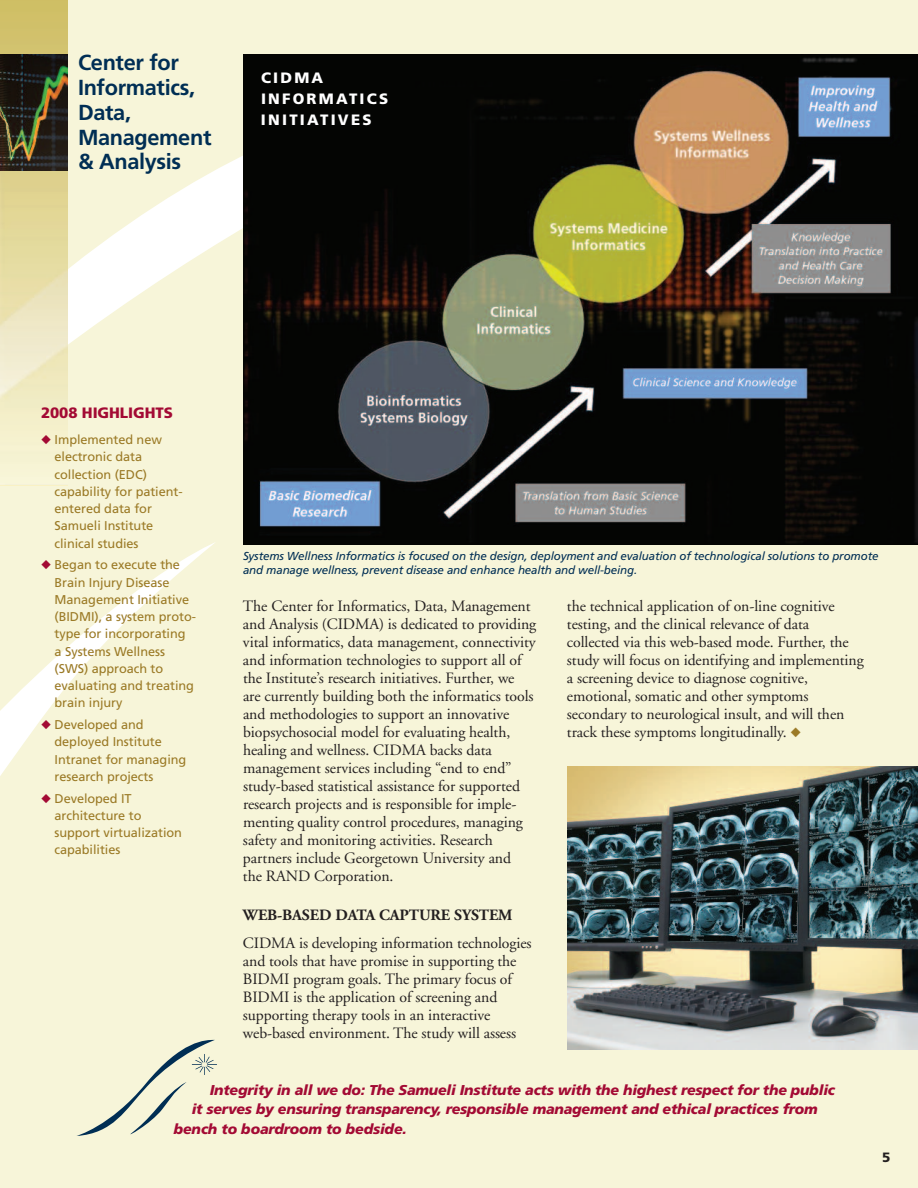
<style>
.page{position:relative;width:918px;height:1188px;background:#f7f5d9}
.page>*{position:absolute;margin:0;border:0;box-sizing:border-box;transform-origin:0 0}
.t1{font:700 21.75px/24.8px "Frutiger";letter-spacing:-.015em;color:#002e54}
.t2{font:15.75px/18px "Adobe Garamond";letter-spacing:-.005em;color:#231f20}
.t3{font:700 15.75px "Adobe Garamond";letter-spacing:-.005em;color:#231f20}
.t4{font:900 15px/21px "Frutiger";letter-spacing:.15em;color:#fff}
.t5{font:900 15px "Frutiger";letter-spacing:-.005em;color:#a30a34}
.t6{font:italic 900 14.25px "Frutiger";letter-spacing:-.015em;color:#a30a34}
.t7{font:900 13.5px "Frutiger";color:#231f20}
.t8{font:12.75px/17.2px "Frutiger";letter-spacing:-.005em;color:#9b7a26}
.t9{font:italic 11.55px/14.5px "Frutiger";letter-spacing:-.01em;color:#002e54}
.s1{color:#a30a34}
.s2{color:#9b7a26}
</style>
<div class="page">
<svg style="left:68px;top:156px;width:453px;height:389px"></svg>
<svg style="left:0;top:542px;width:216px;height:498px"></svg>
<img style="left:0;top:0;width:68px;height:486px">
<img style="left:0;top:54px;width:68px;height:116px">
<img style="left:243px;top:54px;width:675px;height:490px">
<svg style="left:77px;top:1040px;width:140px;height:96px"></svg>
<img style="left:567px;top:766px;width:351px;height:283px">
<h1 class="t1" style="left:78px;top:52px;width:135px">Center for<br>Informatics,<br>Data,<br>Management &amp; Analysis</h1>
<p class="t4" style="left:261px;top:69px;width:129px">CIDMA<br>INFORMATICS<br>INITIATIVES</p>
<p class="t5" style="left:41px;top:407px;width:133px">2008 HIGHLIGHTS</p>
<p class="t8" style="left:55px;top:432px;width:130px;text-indent:-13px"><span class="s1">◆</span> Implemented new electronic data collection (EDC) capability for patient&shy;entered data for<br>Samueli Institute clinical studies</p>
<p class="t8" style="left:55px;top:557px;width:143px;text-indent:-13px"><span class="s1">◆</span> Began to execute the<br>Brain Injury Disease<br>Management Initiative (BIDMI), a system proto&shy;type for incorporating<br>a Systems Wellness (SWS) approach to evaluating and treating brain injury</p>
<p class="t8" style="left:55px;top:717px;width:133px;text-indent:-13px"><span class="s1">◆</span> Developed and deployed Institute<br>Intranet for managing research projects</p>
<p class="t8" style="left:55px;top:790px;width:129px;text-indent:-13px"><span class="s1">◆</span> Developed IT architecture to support virtualization capabilities</p>
<p class="t9" style="left:243px;top:549px;width:637px">Systems Wellness Informatics is focused on the design, deployment and evaluation of technological solutions to promote and manage wellness, prevent disease and enhance health and well-being.</p>
<p class="t2" style="left:243px;top:598px;width:295px">The Center for Informatics, Data, Management and Analysis (CIDMA) is dedicated to providing vital informatics, data management, connectivity and information technologies to support all of the Institute’s research initiatives. Further, we<br>are currently building both the informatics tools and methodologies to support an innovative biopsychosocial model for evaluating health, healing and wellness. CIDMA backs data management services including “end to end” study-based statistical assistance for supported research projects and is responsible for imple&shy;menting quality control procedures, managing safety and monitoring activities. Research partners include Georgetown University and<br>the RAND Corporation.</p>
<p class="t3" style="left:243px;top:908px;width:271px">WEB-BASED DATA CAPTURE SYSTEM</p>
<p class="t2" style="left:243px;top:935px;width:290px">CIDMA is developing information technologies and tools that have promise in supporting the BIDMI program goals. The primary focus of BIDMI is the application of screening and supporting therapy tools in an interactive web-based environment. The study will assess</p>
<p class="t2" style="left:567px;top:598px;width:298px">the technical application of on-line cognitive testing, and the clinical relevance of data collected via this web-based mode. Further, the study will focus on identifying and implementing a screening device to diagnose cognitive, emotional, somatic and other symptoms secondary to neurological insult, and will then track these symptoms longitudinally. <span class="s2">◆</span></p>
<p class="t6" style="left:210px;top:1084px;width:627px">Integrity in all we do: The Samueli Institute acts with the highest respect for the public</p>
<p class="t6" style="left:192px;top:1104px;width:627px">it serves by ensuring transparency, responsible management and ethical practices from</p>
<p class="t6" style="left:174px;top:1123px;width:235px">bench to boardroom to bedside.</p>
<p class="t7" style="left:882px;top:1152px;width:10px">5</p>
</div>
